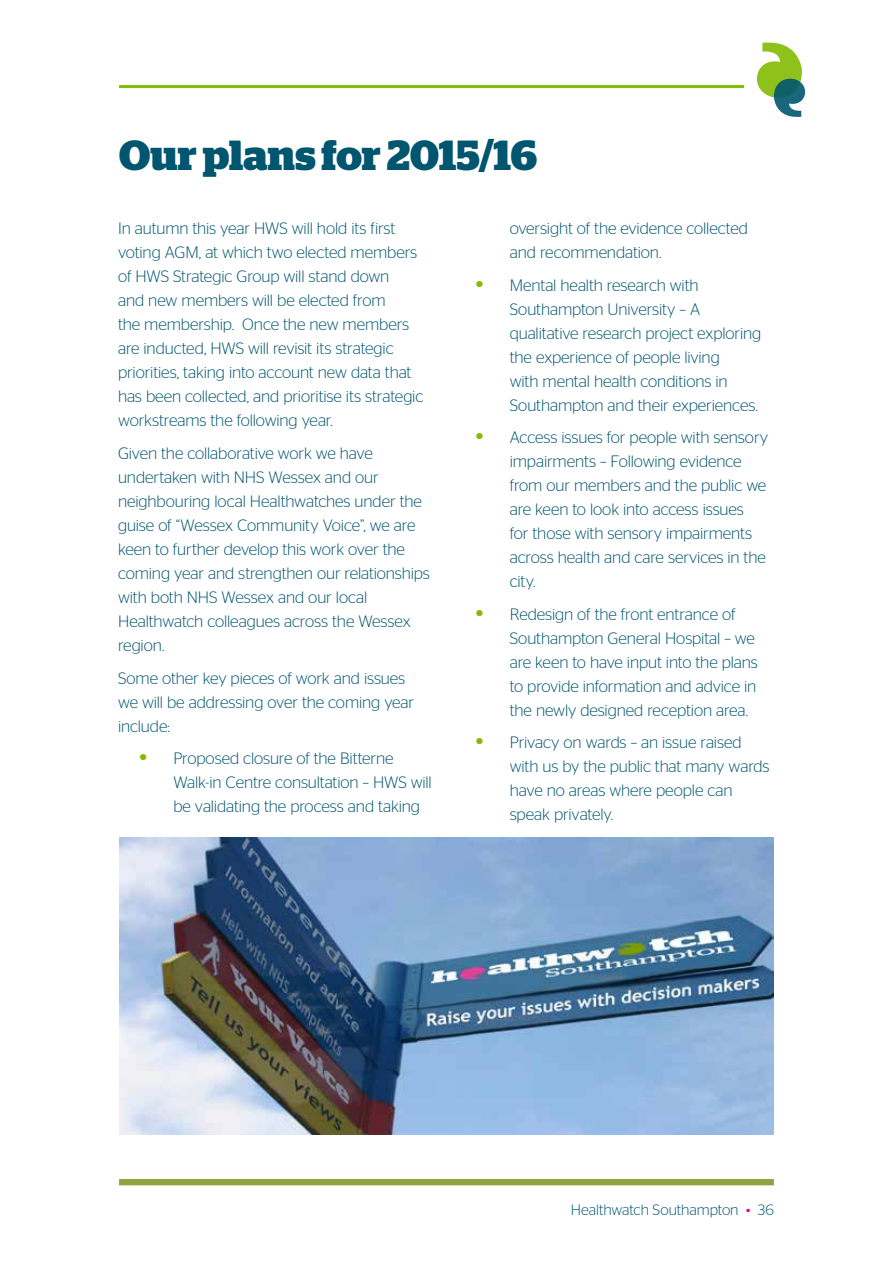
<style>
.page{position:relative;width:893px;height:1263px;background:#fff}
.page>*{position:absolute;margin:0;border:0;box-sizing:border-box;transform-origin:0 0}
.t1{font:700 42px "Stag";color:#00556f}
.t2{font:300 16.5px/24px "Stag Sans";letter-spacing:-.01em;color:#00556f}
.t3{font:300 15px "Stag Sans";letter-spacing:-.005em;color:#00556f}
.s1{font-family:"Stag";font-weight:400;font-size:24px;color:#82bc00}
.s2{color:#e70095}
</style>
<div class="page">
<hr style="left:119px;top:85px;width:625px;height:3px;background:#82bc00">
<div style="left:119px;top:1179px;width:655px;height:6px;background:#90a342"></div>
<svg style="left:757px;top:42px;width:48px;height:75px"></svg>
<img style="left:119px;top:838px;width:655px;height:297px">
<h1 class="t1" style="left:119px;top:139px;width:419px">Our plans for 2015/16</h1>
<p class="t2" style="left:118px;top:216px;width:307px">In autumn this year HWS will hold its first voting AGM, at which two elected members of HWS Strategic Group will stand down<br>and new members will be elected from<br>the membership. Once the new members are inducted, HWS will revisit its strategic priorities, taking into account new data that has been collected, and prioritise its strategic workstreams the following year.</p>
<p class="t2" style="left:118px;top:441px;width:313px">Given the collaborative work we have undertaken with NHS Wessex and our neighbouring local Healthwatches under the guise of “Wessex Community Voice”, we are keen to further develop this work over the coming year and strengthen our relationships with both NHS Wessex and our local Healthwatch colleagues across the Wessex region.</p>
<p class="t2" style="left:118px;top:665px;width:298px">Some other key pieces of work and issues we will be addressing over the coming year include:</p>
<p class="t2" style="left:173px;top:746px;width:260px;text-indent:-34px"><span class="s1">•</span> Proposed closure of the Bitterne<br>Walk-in Centre consultation – HWS will be validating the process and taking</p>
<p class="t2" style="left:510px;top:216px;width:240px">oversight of the evidence collected and recommendation.</p>
<p class="t2" style="left:510px;top:273px;width:253px;text-indent:-34px"><span class="s1">•</span> Mental health research with Southampton University – A qualitative research project exploring the experience of people living<br>with mental health conditions in Southampton and their experiences.</p>
<p class="t2" style="left:510px;top:425px;width:260px;text-indent:-34px"><span class="s1">•</span> Access issues for people with sensory impairments – Following evidence from our members and the public we are keen to look into access issues<br>for those with sensory impairments across health and care services in the city.</p>
<p class="t2" style="left:510px;top:602px;width:250px;text-indent:-34px"><span class="s1">•</span> Redesign of the front entrance of Southampton General Hospital – we are keen to have input into the plans to provide information and advice in the newly designed reception area.</p>
<p class="t2" style="left:510px;top:730px;width:261px;text-indent:-34px"><span class="s1">•</span> Privacy on wards – an issue raised with us by the public that many wards have no areas where people can speak privately.</p>
<p class="t3" style="left:571px;top:1202px;width:205px">Healthwatch Southampton <span class="s2">•</span> 36</p>
</div>
